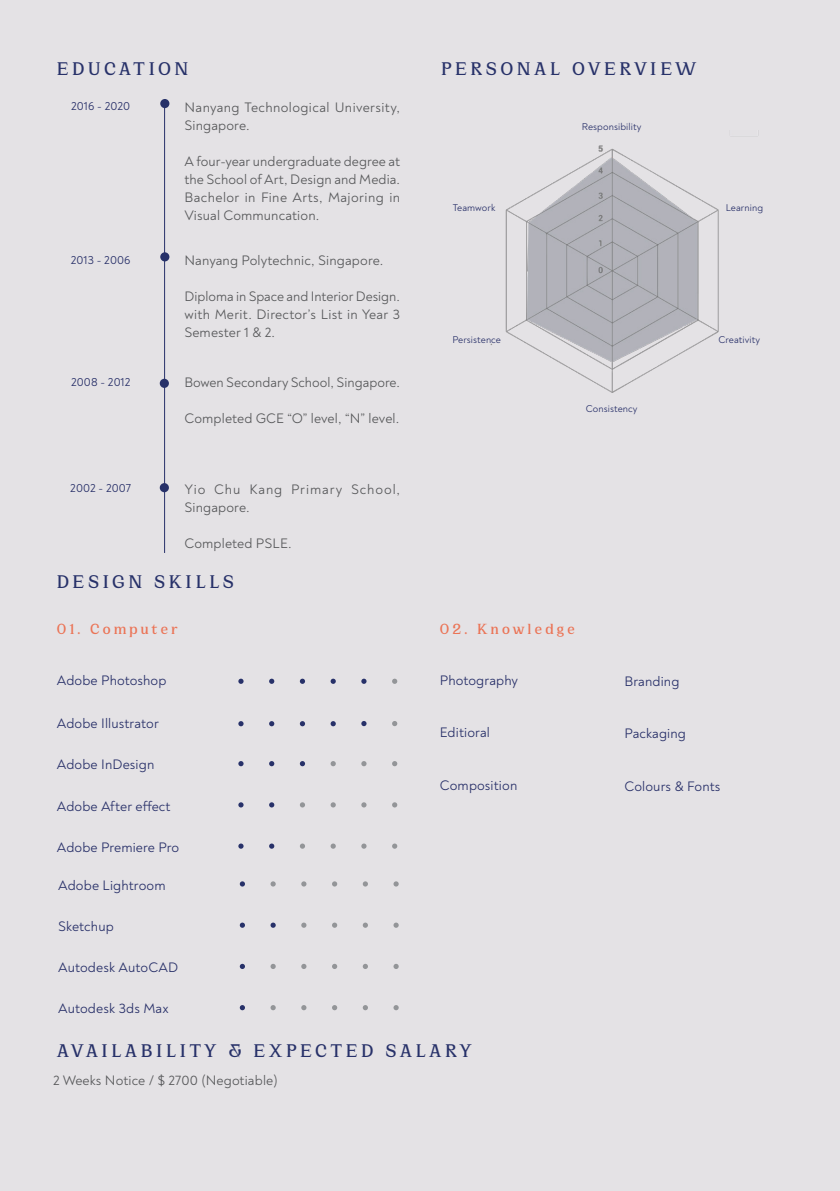
<style>
.page{position:relative;width:840px;height:1191px;background:#fff}
.page>*{position:absolute;margin:0;border:0;box-sizing:border-box;transform-origin:0 0}
.t1{font:700 20px "Cirka";letter-spacing:.18em;color:#273169}
.t2{font:700 16px "Cirka";letter-spacing:.195em;color:#eb7355}
.t3{font:14px/18px "Noah";letter-spacing:.01em;color:#57585a}
.t4{font:14px "Noah";letter-spacing:.01em;color:#272f68}
.t5{font:14px/18px "Noah";letter-spacing:.03em;color:#57585a}
.t6{font:14px/18px "Noah";letter-spacing:.065em;color:#57585a}
.t7{font:12px "Noah";letter-spacing:.01em;color:#272f68}
.t8{font:10px "Noah";letter-spacing:.01em;color:#272f68}
</style>
<div class="page">
<div style="left:0;top:0;width:839px;height:1191px;background:#e4e2e5"></div>
<hr style="left:164px;top:102px;width:1px;height:451px;background:#273169">
<div style="left:160px;top:379px;width:9px;height:9px;background:#273169;border-radius:50%"></div>
<div style="left:160px;top:483px;width:9px;height:9px;background:#273169;border-radius:50%"></div>
<div style="left:160px;top:252px;width:9px;height:9px;background:#273169;border-radius:50%"></div>
<div style="left:160px;top:99px;width:9px;height:9px;background:#273169;border-radius:50%"></div>
<svg style="left:238px;top:678px;width:5px;height:6px"></svg>
<svg style="left:269px;top:678px;width:5px;height:6px"></svg>
<svg style="left:300px;top:678px;width:5px;height:6px"></svg>
<svg style="left:330px;top:678px;width:5px;height:6px"></svg>
<svg style="left:238px;top:721px;width:5px;height:5px"></svg>
<svg style="left:269px;top:721px;width:5px;height:5px"></svg>
<svg style="left:300px;top:721px;width:5px;height:5px"></svg>
<svg style="left:330px;top:721px;width:5px;height:5px"></svg>
<svg style="left:238px;top:761px;width:5px;height:5px"></svg>
<svg style="left:269px;top:761px;width:5px;height:5px"></svg>
<svg style="left:300px;top:761px;width:5px;height:5px"></svg>
<svg style="left:330px;top:761px;width:5px;height:5px"></svg>
<svg style="left:361px;top:678px;width:5px;height:6px"></svg>
<svg style="left:392px;top:678px;width:5px;height:6px"></svg>
<svg style="left:361px;top:721px;width:5px;height:5px"></svg>
<svg style="left:392px;top:721px;width:5px;height:5px"></svg>
<svg style="left:361px;top:761px;width:5px;height:5px"></svg>
<svg style="left:392px;top:761px;width:5px;height:5px"></svg>
<svg style="left:238px;top:802px;width:5px;height:5px"></svg>
<svg style="left:269px;top:802px;width:5px;height:5px"></svg>
<svg style="left:300px;top:802px;width:5px;height:5px"></svg>
<svg style="left:330px;top:802px;width:5px;height:5px"></svg>
<svg style="left:361px;top:802px;width:5px;height:5px"></svg>
<svg style="left:392px;top:802px;width:5px;height:5px"></svg>
<svg style="left:240px;top:881px;width:5px;height:5px"></svg>
<svg style="left:270px;top:881px;width:5px;height:5px"></svg>
<svg style="left:301px;top:881px;width:5px;height:5px"></svg>
<svg style="left:332px;top:881px;width:5px;height:5px"></svg>
<svg style="left:362px;top:881px;width:6px;height:5px"></svg>
<svg style="left:393px;top:881px;width:5px;height:5px"></svg>
<svg style="left:240px;top:922px;width:5px;height:5px"></svg>
<svg style="left:270px;top:922px;width:5px;height:5px"></svg>
<svg style="left:301px;top:922px;width:5px;height:5px"></svg>
<svg style="left:332px;top:922px;width:5px;height:5px"></svg>
<svg style="left:362px;top:922px;width:6px;height:5px"></svg>
<svg style="left:393px;top:922px;width:5px;height:5px"></svg>
<svg style="left:240px;top:963px;width:5px;height:6px"></svg>
<svg style="left:270px;top:964px;width:5px;height:5px"></svg>
<svg style="left:301px;top:964px;width:5px;height:5px"></svg>
<svg style="left:332px;top:963px;width:5px;height:6px"></svg>
<svg style="left:362px;top:963px;width:6px;height:6px"></svg>
<svg style="left:393px;top:964px;width:5px;height:5px"></svg>
<svg style="left:240px;top:1005px;width:5px;height:5px"></svg>
<svg style="left:270px;top:1005px;width:5px;height:5px"></svg>
<svg style="left:301px;top:1005px;width:5px;height:5px"></svg>
<svg style="left:332px;top:1005px;width:5px;height:5px"></svg>
<svg style="left:362px;top:1005px;width:6px;height:5px"></svg>
<svg style="left:393px;top:1005px;width:5px;height:5px"></svg>
<img style="left:490px;top:131px;width:269px;height:262px">
<svg style="left:238px;top:843px;width:5px;height:5px"></svg>
<svg style="left:269px;top:843px;width:5px;height:5px"></svg>
<svg style="left:300px;top:843px;width:5px;height:5px"></svg>
<svg style="left:330px;top:843px;width:5px;height:5px"></svg>
<svg style="left:361px;top:843px;width:5px;height:5px"></svg>
<svg style="left:392px;top:843px;width:5px;height:5px"></svg>
<p class="t1" style="left:57px;top:57px;width:133px">EDUCATION</p>
<p class="t7" style="left:71px;top:99px;width:60px">2016 - 2020</p>
<p class="t5" style="left:184px;top:98px;width:217px">Nanyang Technological University,<br>Singapore.</p>
<p class="t3" style="left:184px;top:152px;width:217px;text-align:justify">A four-year undergraduate degree at the School of Art, Design and Media.<br>Bachelor in Fine Arts, Majoring in Visual Communcation.</p>
<p class="t7" style="left:71px;top:252px;width:61px">2013 - 2006</p>
<p class="t3" style="left:184px;top:252px;width:200px">Nanyang Polytechnic, Singapore.</p>
<p class="t3" style="left:184px;top:288px;width:217px">Diploma in Space and Interior Design.</p>
<p class="t3" style="left:184px;top:306px;width:217px">with Merit. Director’s List in Year 3<br>Semester 1 &amp; 2.</p>
<p class="t7" style="left:71px;top:374px;width:61px">2008 - 2012</p>
<p class="t3" style="left:184px;top:374px;width:217px">Bowen Secondary School, Singapore.</p>
<p class="t3" style="left:184px;top:410px;width:216px">Completed GCE “O” level, “N” level.</p>
<p class="t7" style="left:70px;top:481px;width:62px">2002 - 2007</p>
<p class="t6" style="left:184px;top:480px;width:217px">Yio Chu Kang Primary School,<br>Singapore.</p>
<p class="t3" style="left:184px;top:534px;width:109px">Completed PSLE.</p>
<p class="t1" style="left:57px;top:570px;width:178px">DESIGN SKILLS</p>
<p class="t2" style="left:57px;top:619px;width:122px">01. Computer</p>
<p class="t4" style="left:57px;top:671px;width:111px">Adobe Photoshop</p>
<p class="t4" style="left:57px;top:715px;width:104px">Adobe Illustrator</p>
<p class="t4" style="left:57px;top:756px;width:99px">Adobe InDesign</p>
<p class="t4" style="left:57px;top:797px;width:115px">Adobe After effect</p>
<p class="t4" style="left:57px;top:838px;width:124px">Adobe Premiere Pro</p>
<p class="t4" style="left:58px;top:876px;width:109px">Adobe Lightroom</p>
<p class="t4" style="left:58px;top:917px;width:57px">Sketchup</p>
<p class="t4" style="left:58px;top:958px;width:122px">Autodesk AutoCAD</p>
<p class="t4" style="left:58px;top:1000px;width:112px">Autodesk 3ds Max</p>
<p class="t1" style="left:441px;top:57px;width:257px">PERSONAL OVERVIEW</p>
<p class="t8" style="left:581px;top:121px;width:61px">Responsibility</p>
<p class="t8" style="left:452px;top:202px;width:44px">Teamwork</p>
<p class="t8" style="left:725px;top:202px;width:39px">Learning</p>
<p class="t8" style="left:452px;top:334px;width:50px">Persistence</p>
<p class="t8" style="left:718px;top:334px;width:43px">Creativity</p>
<p class="t8" style="left:585px;top:403px;width:53px">Consistency</p>
<p class="t2" style="left:439px;top:619px;width:136px">02. Knowledge</p>
<p class="t4" style="left:439px;top:671px;width:80px">Photography</p>
<p class="t4" style="left:439px;top:723px;width:52px">Editioral</p>
<p class="t4" style="left:439px;top:776px;width:79px">Composition</p>
<p class="t4" style="left:624px;top:672px;width:57px">Branding</p>
<p class="t4" style="left:624px;top:725px;width:63px">Packaging</p>
<p class="t4" style="left:624px;top:777px;width:97px">Colours &amp; Fonts</p>
<p class="t1" style="left:57px;top:1038px;width:416px">AVAILABILITY &amp; EXPECTED SALARY</p>
<p class="t3" style="left:53px;top:1071px;width:226px">2 Weeks Notice / $ 2700 (Negotiable)</p>
</div>
